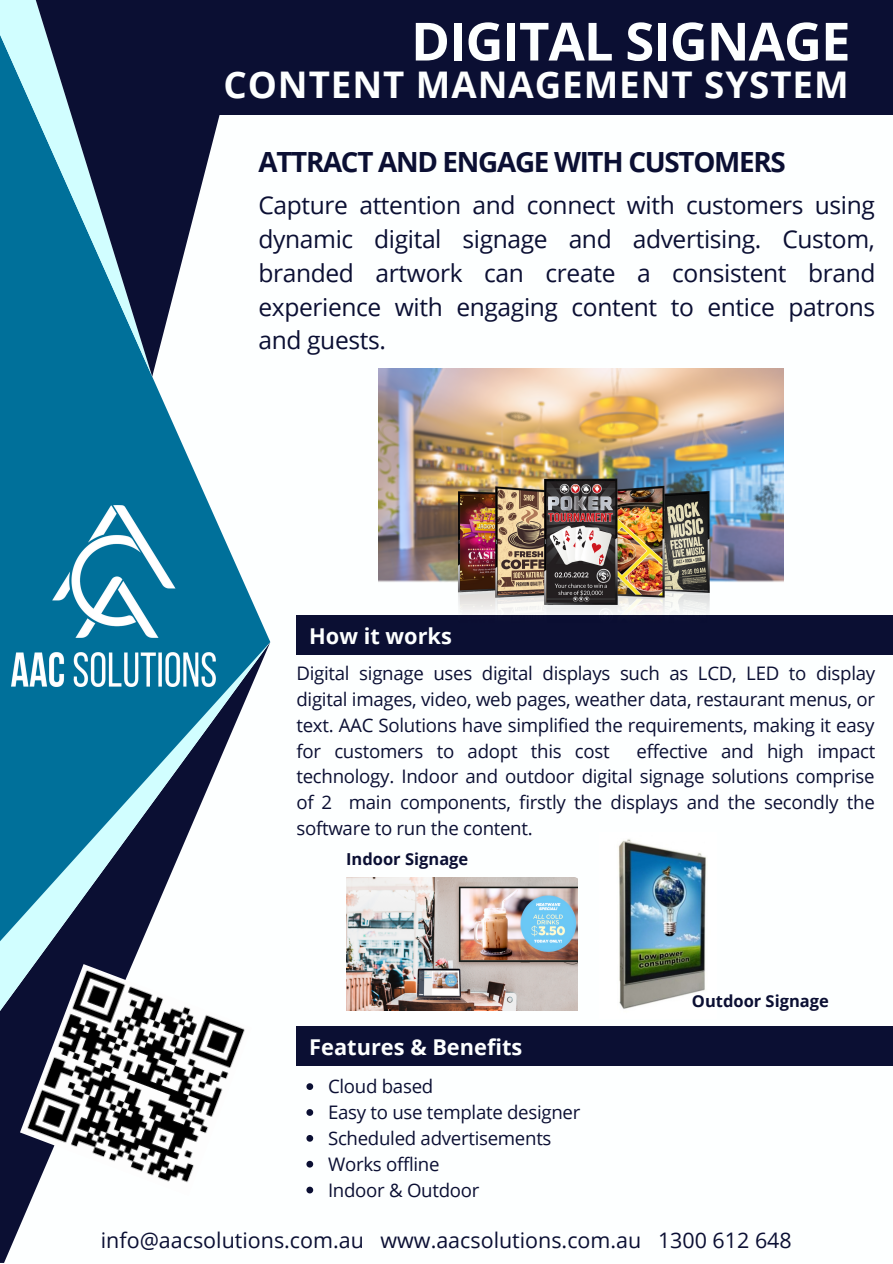
<style>
.page{position:relative;width:893px;height:1264px;background:#fff}
.page>*{position:absolute;margin:0;border:0;box-sizing:border-box;transform-origin:0 0}
.t1{font:700 52.65px "Open Sans";letter-spacing:-.02em;color:#fdffff}
.t2{font:700 36.75px "Open Sans";letter-spacing:.025em;color:#fdffff}
.t3{font:700 27.75px "Open Sans";letter-spacing:-.045em;color:#0b0f33}
.t4{font:24.6px/33.8px "Open Sans";letter-spacing:-.015em;color:#0b0f33;text-align:justify}
.t5{font:700 21.75px "Open Sans";color:#fdffff}
.t6{font:21.45px "Open Sans";color:#0b0f33}
.t7{font:18.6px/25.8px "Open Sans";letter-spacing:-.015em;color:#0b0f33;text-align:justify}
.t8{font:700 16.5px "Open Sans";color:#0b0f33}
</style>
<div class="page">
<svg style="left:0;top:376px;width:270px;height:886px"></svg>
<svg style="left:0;top:0;width:36px;height:376px;fill:#00709a"></svg>
<svg style="left:36px;top:0;width:184px;height:376px;fill:#0b0f33"></svg>
<img style="left:20px;top:964px;width:232px;height:231px">
<div style="left:213px;top:0;width:679px;height:115px;background:#0b0f33"></div>
<div style="left:296px;top:615px;width:596px;height:39px;background:#0b0f33"></div>
<img style="left:11px;top:505px;width:205px;height:181px">
<div style="left:296px;top:1026px;width:596px;height:39px;background:#0b0f33"></div>
<img style="left:378px;top:368px;width:405px;height:246px">
<img style="left:346px;top:877px;width:232px;height:133px">
<img style="left:618px;top:839px;width:88px;height:170px">
<svg style="left:306px;top:1083px;width:7px;height:6px"></svg>
<svg style="left:306px;top:1109px;width:7px;height:6px"></svg>
<svg style="left:306px;top:1135px;width:7px;height:6px"></svg>
<svg style="left:306px;top:1160px;width:7px;height:7px"></svg>
<svg style="left:306px;top:1186px;width:7px;height:7px"></svg>
<p class="t1" style="left:411px;top:4px;width:441px">DIGITAL SIGNAGE</p>
<p class="t2" style="left:223px;top:58px;width:626px">CONTENT MANAGEMENT SYSTEM</p>
<p class="t3" style="left:258px;top:143px;width:529px">ATTRACT AND ENGAGE WITH CUSTOMERS</p>
<p class="t4" style="left:258px;top:188px;width:618px">Capture attention and connect with customers using dynamic digital signage and advertising. Custom, branded artwork can create a consistent brand experience with engaging content to entice patrons and guests.</p>
<p class="t5" style="left:309px;top:620px;width:144px">How it works</p>
<p class="t7" style="left:296px;top:659px;width:580px">Digital signage uses digital displays such as LCD, LED to display digital images, video, web pages, weather data, restaurant menus, or text. AAC Solutions have simplified the requirements, making it easy for customers to adopt this cost</p>
<p class="t7" style="left:296px;top:737px;width:580px;text-indent:340px">effective and high impact technology. Indoor and outdoor digital signage solutions comprise of 2 main components, firstly the displays and the secondly the software to run the content.</p>
<p class="t8" style="left:346px;top:847px;width:124px">Indoor Signage</p>
<p class="t5" style="left:309px;top:1031px;width:215px">Features &amp; Benefits</p>
<p class="t7" style="left:328px;top:1073px;width:107px">Cloud based</p>
<p class="t7" style="left:328px;top:1099px;width:254px">Easy to use template designer</p>
<p class="t7" style="left:328px;top:1124px;width:225px">Scheduled advertisements</p>
<p class="t7" style="left:328px;top:1150px;width:113px">Works offline</p>
<p class="t7" style="left:328px;top:1176px;width:153px">Indoor &amp; Outdoor</p>
<p class="t8" style="left:691px;top:989px;width:138px">Outdoor Signage</p>
<p class="t6" style="left:101px;top:1224px;width:692px">info@aacsolutions.com.au www.aacsolutions.com.au 1300 612 648</p>
</div>
